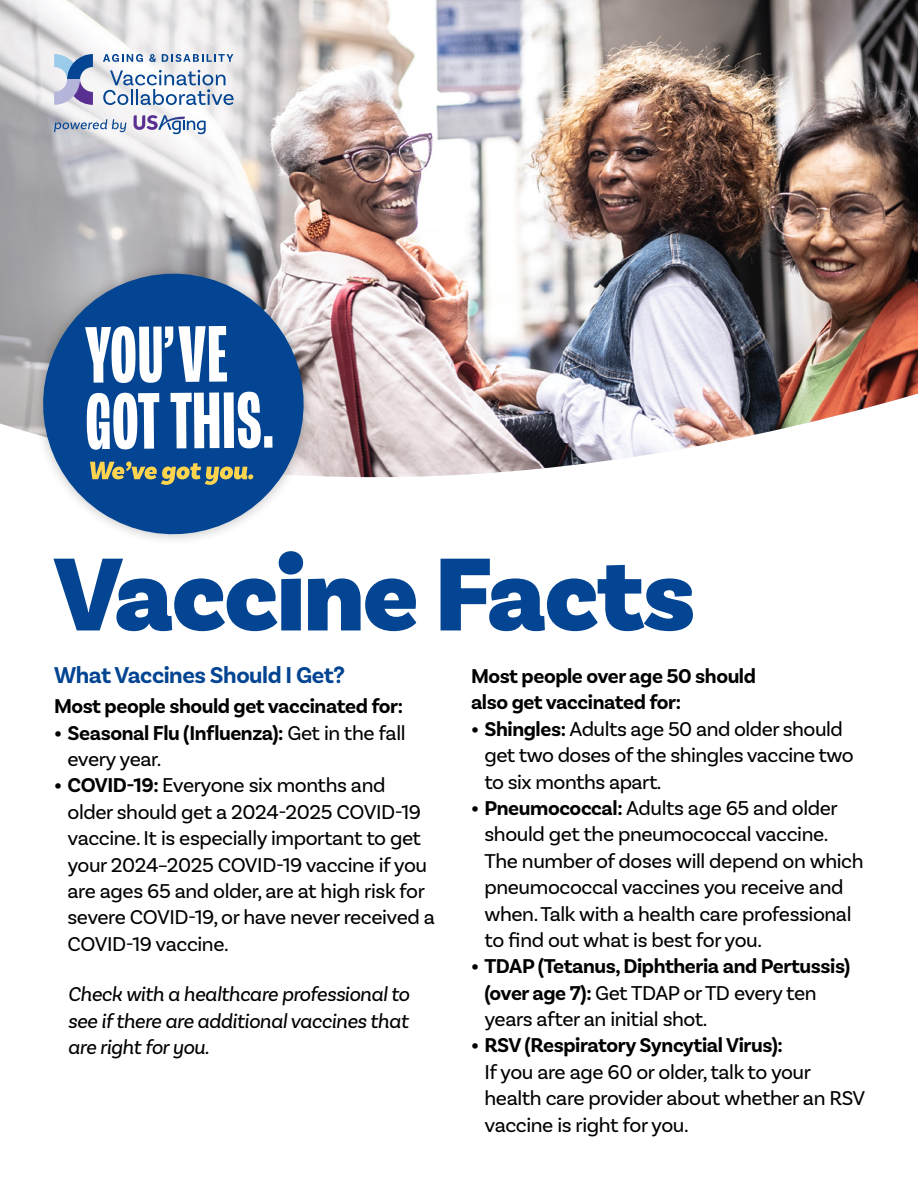
<style>
.page{position:relative;width:918px;height:1188px;background:#fff}
.page>*{position:absolute;margin:0;border:0;box-sizing:border-box;transform-origin:0 0}
.t1{font:900 108.75px "Basic Sans";letter-spacing:-.02em;color:#034592}
.t2{font:700 24px "Basic Sans";letter-spacing:-.02em;color:#034592}
.t3{font:21px/26.4px "Basic Sans";letter-spacing:-.02em;color:#000}
.t4{font:700 21px/26.4px "Basic Sans";letter-spacing:-.02em;color:#000}
.t5{font:italic 21px/26.4px "Basic Sans";letter-spacing:-.02em;color:#000;text-align:justify}
.s1{font-weight:700}
.s2{font-weight:400}
</style>
<div class="page">
<img style="left:0;top:0;width:918px;height:478px">
<svg style="left:25px;top:256px;width:297px;height:284px"></svg>
<svg style="left:85px;top:326px;width:142px;height:57px"></svg>
<svg style="left:87px;top:393px;width:72px;height:57px"></svg>
<svg style="left:171px;top:392px;width:90px;height:56px"></svg>
<div style="left:264px;top:436px;width:9px;height:12px;background:#fff"></div>
<svg style="left:90px;top:462px;width:163px;height:23px;background:#657d77"></svg>
<svg style="left:134px;top:115px;width:72px;height:19px"></svg>
<svg style="left:54px;top:119px;width:72px;height:13px"></svg>
<svg style="left:54px;top:54px;width:39px;height:51px"></svg>
<svg style="left:103px;top:54px;width:40px;height:8px"></svg>
<svg style="left:149px;top:54px;width:7px;height:8px"></svg>
<svg style="left:162px;top:54px;width:71px;height:8px"></svg>
<svg style="left:103px;top:70px;width:131px;height:35px"></svg>
<h1 class="t1" style="left:54px;top:528px;width:643px">Vaccine Facts</h1>
<h3 class="t4" style="left:471px;top:663px;width:287px">Most people over age 50 should also get vaccinated for:</h3>
<p class="t3" style="left:485px;top:715px;width:371px;text-indent:-14px"><span class="s1">• Shingles:</span> Adults age 50 and older should get two doses of the shingles vaccine two to six months apart.</p>
<p class="t3" style="left:485px;top:795px;width:381px;text-indent:-14px"><span class="s1">• Pneumococcal:</span> Adults age 65 and older should get the pneumococcal vaccine.<br>The number of doses will depend on which pneumococcal vaccines you receive and when.Talk with a health care professional to find out what is best for you.</p>
<p class="t4" style="left:485px;top:953px;width:367px;text-indent:-14px">• TDAP (Tetanus, Diphtheria and Pertussis) (over age 7): <span class="s2">Get TDAP or TD every ten years after an initial shot.</span></p>
<p class="t3" style="left:485px;top:1032px;width:382px;text-indent:-14px"><span class="s1">• RSV (Respiratory Syncytial Virus):<br></span>If you are age 60 or older, talk to your health care provider about whether an RSV vaccine is right for you.</p>
<h2 class="t2" style="left:54px;top:660px;width:292px">What Vaccines Should I Get?</h2>
<h3 class="t4" style="left:54px;top:693px;width:351px">Most people should get vaccinated for:</h3>
<p class="t4" style="left:68px;top:720px;width:340px;text-indent:-14px">• Seasonal Flu (Influenza): <span class="s2">Get in the fall every year.</span></p>
<p class="t3" style="left:68px;top:772px;width:369px;text-indent:-14px"><span class="s1">• COVID-19:</span> Everyone six months and older should get a 2024-2025 COVID-19 vaccine. It is especially important to get your 2024–2025 COVID-19 vaccine if you are ages 65 and older, are at high risk for severe COVID-19, or have never received a COVID-19 vaccine.</p>
<p class="t5" style="left:68px;top:981px;width:343px">Check with a healthcare professional to see if there are additional vaccines that are right for you.</p>
</div>
